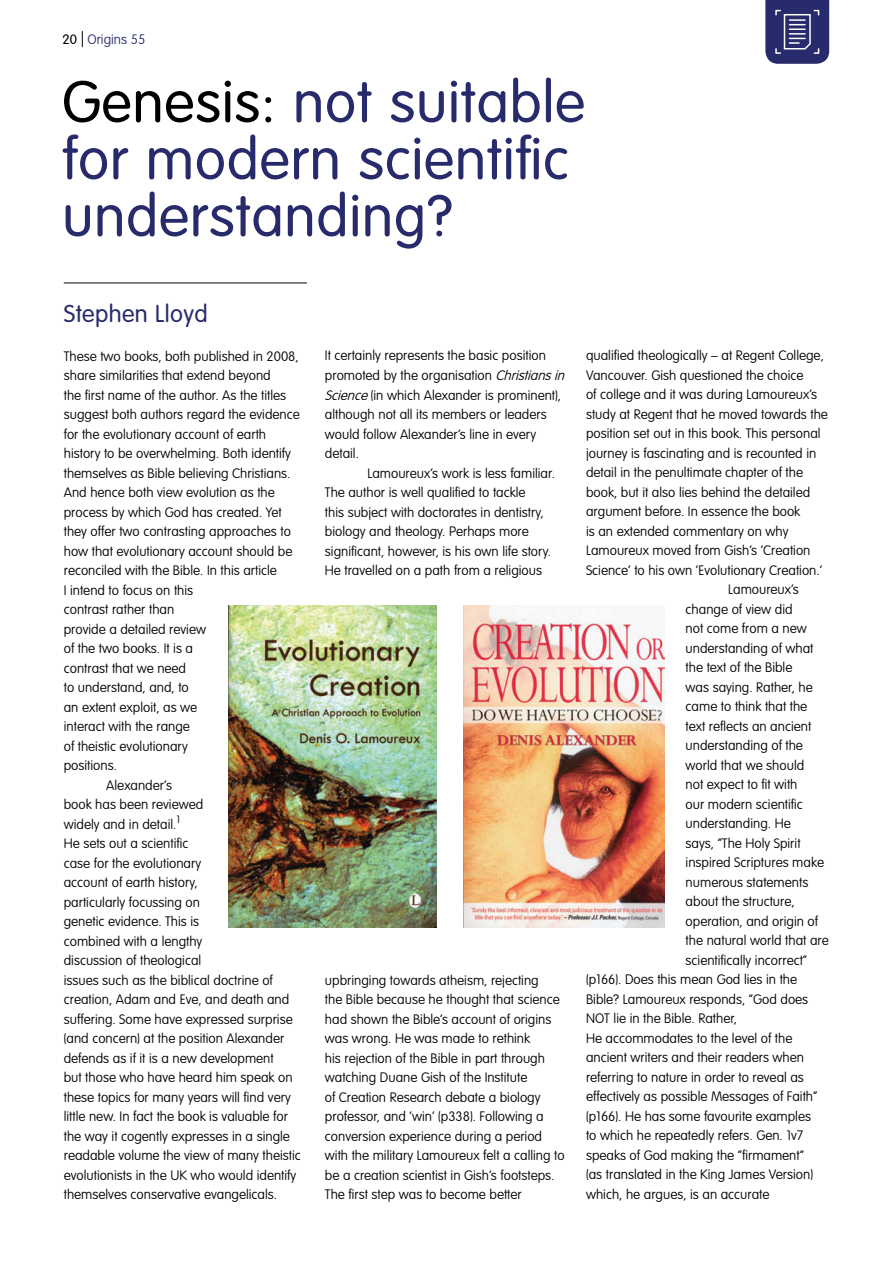
<style>
.page{position:relative;width:893px;height:1263px;background:#fff}
.page>*{position:absolute;margin:0;border:0;box-sizing:border-box;transform-origin:0 0}
.Article_Title{font:300 57.75px/57px "VAG Rounded";letter-spacing:.015em;color:#282b6b}
.Author{font:300 24px "VAG Rounded";letter-spacing:.015em;color:#282b6b}
.Paragraph__Indented{font:100 13.5px/19.5px "VAG Rounded";color:#000}
.Paragraph{font:100 13.5px/19.5px "VAG Rounded";color:#000}
.t1{font:100 13.5px "VAG Rounded";color:#282b6b}
.t2{font:300 13.5px "VAG Rounded";color:#000}
.s1{color:#000}
.s2{font-style:italic}
</style>
<div class="page">
<svg style="left:82px;top:31px;width:1px;height:16px"></svg>
<svg style="left:765px;top:0;width:64px;height:64px"></svg>
<hr style="left:64px;top:283px;width:243px;height:1px;background:#000">
<img style="left:464px;top:605px;width:200px;height:322px">
<img style="left:229px;top:605px;width:208px;height:322px">
<p class="t2" style="left:63px;top:31px;width:16px">20</p>
<p class="t1" style="left:87px;top:31px;width:59px">Origins 55</p>
<p class="Article_Title" style="left:62px;top:73px;width:524px"><span class="s1">Genesis:</span> not suitable for modern scientific understanding?</p>
<p class="Author" style="left:64px;top:299px;width:145px">Stephen Lloyd</p>
<p class="Paragraph" style="left:64px;top:346px;width:237px">These two books, both published in 2008, share similarities that extend beyond<br>the first name of the author. As the titles suggest both authors regard the evidence for the evolutionary account of earth history to be overwhelming. Both identify themselves as Bible believing Christians.<br>And hence both view evolution as the process by which God has created. Yet they offer two contrasting approaches to how that evolutionary account should be reconciled with the Bible. In this article<br>I intend to focus on this<br>contrast rather than<br>provide a detailed review<br>of the two books. It is a<br>contrast that we need<br>to understand, and, to<br>an extent exploit, as we<br>interact with the range<br>of theistic evolutionary<br>positions.</p>
<p class="Paragraph__Indented" style="left:64px;top:775px;width:239px;text-indent:43px">Alexander’s<br>book has been reviewed<br>widely and in detail.<sup>1<br></sup>He sets out a scientific<br>case for the evolutionary<br>account of earth history,<br>particularly focussing on<br>genetic evidence. This is<br>combined with a lengthy<br>discussion of theological<br>issues such as the biblical doctrine of creation, Adam and Eve, and death and suffering. Some have expressed surprise (and concern) at the position Alexander defends as if it is a new development<br>but those who have heard him speak on these topics for many years will find very little new. In fact the book is valuable for the way it cogently expresses in a single readable volume the view of many theistic evolutionists in the UK who would identify themselves conservative evangelicals.</p>
<p class="Paragraph__Indented" style="left:325px;top:346px;width:245px">It certainly represents the basic position promoted by the organisation <span class="s2">Christiansin Science</span>(in which Alexander is prominent), although not all its members or leaders would follow Alexander’s line in every detail.</p>
<p class="Paragraph__Indented" style="left:325px;top:463px;width:231px;text-indent:43px">Lamoureux’s work is less familiar.<br>The author is well qualified to tackle<br>this subject with doctorates in dentistry, biology and theology. Perhaps more significant, however, is his own life story.<br>He travelled on a path from a religious</p>
<p class="Paragraph__Indented" style="left:325px;top:970px;width:241px">upbringing towards atheism, rejecting<br>the Bible because he thought that science had shown the Bible’s account of origins was wrong. He was made to rethink<br>his rejection of the Bible in part through watching Duane Gish of the Institute<br>of Creation Research debate a biology professor, and ‘win’ (p338). Following a conversion experience during a period with the military Lamoureux felt a calling to be a creation scientist in Gish’s footsteps.<br>The first step was to become better</p>
<p class="Paragraph__Indented" style="left:586px;top:346px;width:243px">qualified theologically – at Regent College, Vancouver. Gish questioned the choice<br>of college and it was during Lamoureux’s study at Regent that he moved towards the position set out in this book. This personal journey is fascinating and is recounted in detail in the penultimate chapter of the book, but it also lies behind the detailed argument before. In essence the book<br>is an extended commentary on why Lamoureux moved from Gish’s ‘Creation Science’ to his own ‘Evolutionary Creation.’</p>
<p class="Paragraph__Indented" style="left:728px;top:580px;width:72px">Lamoureux’s</p>
<p class="Paragraph__Indented" style="left:686px;top:599px;width:108px">change of view did</p>
<p class="Paragraph__Indented" style="left:686px;top:619px;width:123px">not come from a new</p>
<p class="Paragraph__Indented" style="left:686px;top:638px;width:129px">understanding of what</p>
<p class="Paragraph__Indented" style="left:686px;top:658px;width:108px">the text of the Bible</p>
<p class="Paragraph__Indented" style="left:686px;top:677px;width:129px">was saying. Rather, he</p>
<p class="Paragraph__Indented" style="left:686px;top:697px;width:123px">came to think that the</p>
<p class="Paragraph__Indented" style="left:686px;top:716px;width:127px">text reflects an ancient</p>
<p class="Paragraph__Indented" style="left:686px;top:736px;width:119px">understanding of the</p>
<p class="Paragraph__Indented" style="left:686px;top:755px;width:120px">world that we should</p>
<p class="Paragraph__Indented" style="left:686px;top:775px;width:113px">not expect to fit with</p>
<p class="Paragraph__Indented" style="left:686px;top:794px;width:119px">our modern scientific</p>
<p class="Paragraph__Indented" style="left:686px;top:814px;width:107px">understanding. He</p>
<p class="Paragraph__Indented" style="left:686px;top:833px;width:116px">says, “The Holy Spirit</p>
<p class="Paragraph__Indented" style="left:686px;top:853px;width:140px">inspired Scriptures make</p>
<p class="Paragraph__Indented" style="left:686px;top:872px;width:124px">numerous statements</p>
<p class="Paragraph__Indented" style="left:686px;top:892px;width:111px">about the structure,</p>
<p class="Paragraph__Indented" style="left:686px;top:911px;width:134px">operation, and origin of</p>
<p class="Paragraph__Indented" style="left:686px;top:931px;width:145px">the natural world that are</p>
<p class="Paragraph__Indented" style="left:686px;top:950px;width:123px">scientifically incorrect”</p>
<p class="Paragraph__Indented" style="left:586px;top:970px;width:213px">(p166). Does this mean God lies in the</p>
<p class="Paragraph__Indented" style="left:586px;top:989px;width:224px">Bible? Lamoureux responds, “God does</p>
<p class="Paragraph__Indented" style="left:586px;top:1009px;width:153px">NOT lie in the Bible. Rather,</p>
<p class="Paragraph__Indented" style="left:586px;top:1028px;width:208px">He accommodates to the level of the</p>
<p class="Paragraph__Indented" style="left:586px;top:1048px;width:220px">ancient writers and their readers when</p>
<p class="Paragraph__Indented" style="left:586px;top:1067px;width:219px">referring to nature in order to reveal as</p>
<p class="Paragraph__Indented" style="left:586px;top:1087px;width:233px">effectively as possible Messages of Faith”</p>
<p class="Paragraph__Indented" style="left:586px;top:1106px;width:226px">(p166). He has some favourite examples</p>
<p class="Paragraph__Indented" style="left:586px;top:1126px;width:219px">to which he repeatedly refers. Gen. 1v7</p>
<p class="Paragraph__Indented" style="left:586px;top:1145px;width:219px">speaks of God making the “firmament”</p>
<p class="Paragraph__Indented" style="left:586px;top:1165px;width:229px">(as translated in the King James Version)</p>
<p class="Paragraph__Indented" style="left:586px;top:1184px;width:185px">which, he argues, is an accurate</p>
</div>
